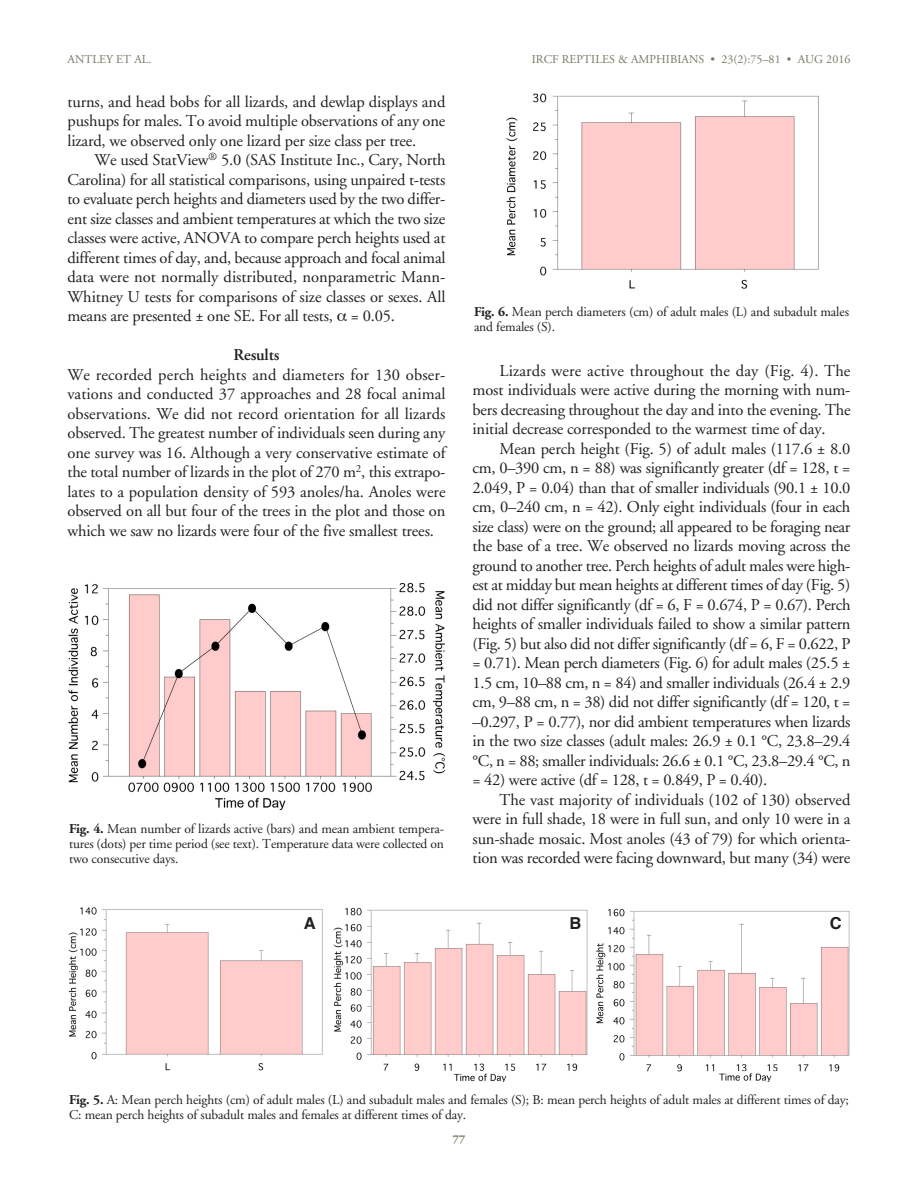
<style>
.page{position:relative;width:918px;height:1188px;background:#fff}
.page>*{position:absolute;margin:0;border:0;box-sizing:border-box;transform-origin:0 0}
.TEXT{font:16.5px/19.5px "Adobe Garamond";letter-spacing:-.01em;color:#231f20;text-align:justify}
.TEXT-2{font:16.5px/19.5px "Adobe Garamond";letter-spacing:-.015em;color:#221e1f;text-align:justify}
.SUBhead{font:600 16.5px "Adobe Garamond";letter-spacing:-.01em;color:#231f20}
.TEXT-3{font:700 16.5px "Helvetica";color:#231f20}
.Figure_Caption{font:13.5px/15px "Adobe Garamond";letter-spacing:-.01em;color:#231f20}
.Running_Head_RIGHT{font:12px "Adobe Garamond";letter-spacing:.005em;color:#717a60}
.Running_Head_LEFT{font:12px "Adobe Garamond";letter-spacing:.005em;color:#717a60}
.t1{font:700 12px "Adobe Garamond";color:#717a60}
.s1{font-weight:700}
</style>
<div class="page">
<img style="left:68px;top:582px;width:378px;height:229px">
<img style="left:68px;top:907px;width:782px;height:174px">
<img style="left:506px;top:93px;width:313px;height:196px">
<p class="Running_Head_LEFT" style="left:68px;top:53px;width:86px">ANTLEY ET AL.</p>
<p class="Running_Head_RIGHT" style="left:532px;top:53px;width:320px">IRCF REPTILES &amp; AMPHIBIANS • 23(2):75–81 • AUG 2016</p>
<p class="TEXT" style="left:68px;top:92px;width:379px">turns, and head bobs for all lizards, and dewlap displays and pushups for males. To avoid multiple observations of any one lizard, we observed only one lizard per size class per tree.</p>
<p class="TEXT-2" style="left:68px;top:151px;width:380px;text-indent:27px">We used StatView<sup>®</sup> 5.0 (SAS Institute Inc., Cary, North Carolina) for all statistical comparisons, using unpaired t-tests to evaluate perch heights and diameters used by the two differ&shy;ent size classes and ambient temperatures at which the two size classes were active, ANOVA to compare perch heights used at different times of day, and, because approach and focal animal data were not normally distributed, nonparametric Mann-Whitney U tests for comparisons of size classes or sexes. All means are presented ± one SE. For all tests, = 0.05.</p>
<p class="SUBhead" style="left:233px;top:346px;width:48px">Results</p>
<p class="TEXT" style="left:68px;top:365px;width:380px">We recorded perch heights and diameters for 130 obser&shy;vations and conducted 37 approaches and 28 focal animal observations. We did not record orientation for all lizards observed. The greatest number of individuals seen during any one survey was 16. Although a very conservative estimate of the total number of lizards in the plot of 270 m<sup>2</sup>, this extrapo&shy;lates to a population density of 593 anoles/ha. Anoles were observed on all but four of the trees in the plot and those on which we saw no lizards were four of the five smallest trees.</p>
<p class="TEXT" style="left:473px;top:361px;width:380px;text-indent:27px">Lizards were active throughout the day (Fig. 4). The most individuals were active during the morning with num&shy;bers decreasing throughout the day and into the evening. The initial decrease corresponded to the warmest time of day.</p>
<p class="Figure_Caption" style="left:474px;top:305px;width:377px"><span class="s1">Fig. 6.</span> Mean perch diameters (cm) of adult males (L) and subadult males and females (S).</p>
<p class="TEXT" style="left:473px;top:439px;width:380px;text-indent:27px">Mean perch height (Fig. 5) of adult males (117.6 ± 8.0 cm, 0–390 cm, n = 88) was significantly greater (df = 128, t = 2.049, P = 0.04) than that of smaller individuals (90.1 ± 10.0 cm, 0–240 cm, n = 42). Only eight individuals (four in each size class) were on the ground; all appeared to be foraging near the base of a tree. We observed no lizards moving across the ground to another tree. Perch heights of adult males were high&shy;est at midday but mean heights at different times of day (Fig. 5) did not differ significantly (df = 6, F = 0.674, P = 0.67). Perch heights of smaller individuals failed to show a similar pattern (Fig. 5) but also did not differ significantly (df = 6, F = 0.622, P = 0.71). Mean perch diameters (Fig. 6) for adult males (25.5 ± 1.5 cm, 10–88 cm, n = 84) and smaller individuals (26.4 ± 2.9 cm, 9–88 cm, n = 38) did not differ significantly (df = 120, t = –0.297, P = 0.77), nor did ambient temperatures when lizards in the two size classes (adult males: 26.9 ± 0.1 °C, 23.8–29.4 °C, n = 88; smaller individuals: 26.6 ± 0.1 °C, 23.8–29.4 °C, n = 42) were active (df = 128, t = 0.849, P = 0.40).</p>
<p class="TEXT" style="left:473px;top:790px;width:380px;text-indent:27px">The vast majority of individuals (102 of 130) observed were in full shade, 18 were in full sun, and only 10 were in a sun-shade mosaic. Most anoles (43 of 79) for which orienta&shy;tion was recorded were facing downward, but many (34) were</p>
<p class="Figure_Caption" style="left:69px;top:822px;width:377px;text-align:justify"><span class="s1">Fig. 4.</span> Mean number of lizards active (bars) and mean ambient tempera&shy;tures (dots) per time period (see text). Temperature data were collected on two consecutive days.</p>
<p class="TEXT-3" style="left:304px;top:910px;width:13px">A</p>
<p class="TEXT-3" style="left:569px;top:910px;width:13px">B</p>
<p class="TEXT-3" style="left:830px;top:910px;width:13px">C</p>
<p class="Figure_Caption" style="left:69px;top:1092px;width:782px"><span class="s1">Fig. 5.</span> A: Mean perch heights (cm) of adult males (L) and subadult males and females (S); B: mean perch heights of adult males at different times of day;<br>C: mean perch heights of subadult males and females at different times of day.</p>
<p class="t1" style="left:453px;top:1132px;width:14px">77</p>
</div>
